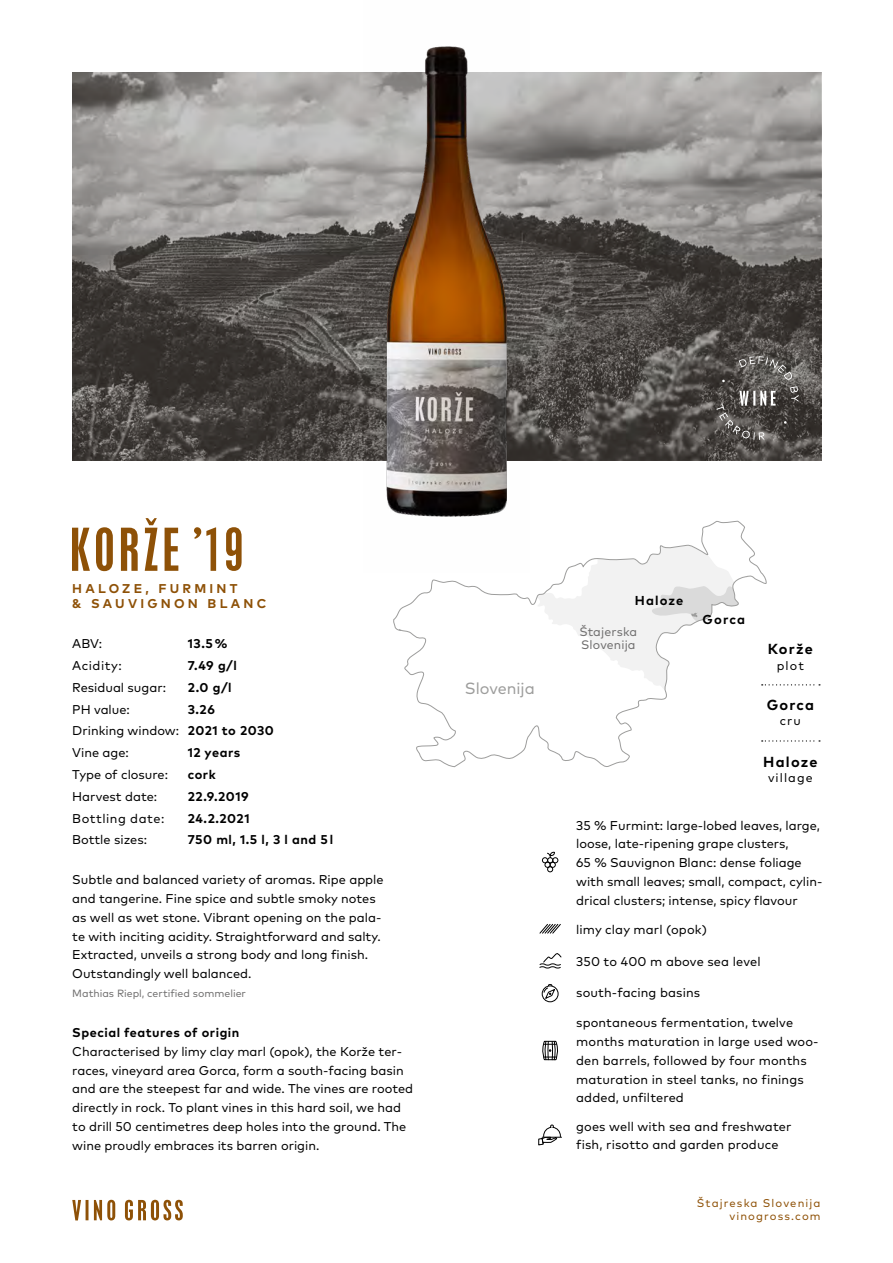
<style>
.page{position:relative;width:893px;height:1263px;background:#fff}
.page>*{position:absolute;margin:0;border:0;box-sizing:border-box;transform-origin:0 0}
.t1{font:condensed 52.5px "Placard";letter-spacing:.09em;color:#8e5107}
.t2{font:16.2px "Mark Pro";color:#9d9d9c}
.t3{font:700 14.55px "Mark Pro";letter-spacing:.085em;color:#000}
.t4{font:700 12.9px "Mark Pro";letter-spacing:.085em;color:#000}
.t5{font:12.75px/18.8px "Mark Pro";color:#000}
.t6{font:700 12.75px "Mark Pro";letter-spacing:.04em;color:#000}
.t7{font:700 12.75px/15px "Mark Pro";letter-spacing:.255em;color:#8e5107}
.t8{font:12.75px "Mark Pro";letter-spacing:.04em;color:#000}
.t9{font:12.3px/12.6px "Mark Pro";letter-spacing:.01em;color:#706f6f}
.t10{font:12.3px "Mark Pro";letter-spacing:.09em;color:#000}
.t11{font:11.25px/13.5px "Mark Pro";letter-spacing:.1em;color:#8e5107;text-align:right}
.t12{font:10.5px "Mark Pro";color:#706f6f}
.s1{font-weight:700}
</style>
<div class="page">
<img style="left:72px;top:72px;width:749px;height:388px">
<img style="left:363px;top:46px;width:167px;height:471px">
<svg style="left:716px;top:356px;width:83px;height:84px;background:#5e5a57"></svg>
<svg style="left:542px;top:852px;width:16px;height:20px"></svg>
<svg style="left:538px;top:1124px;width:24px;height:21px"></svg>
<svg style="left:539px;top:953px;width:23px;height:16px"></svg>
<div style="left:542px;top:985px;width:16px;height:17px;border:1px solid #000;border-radius:50%"></div>
<svg style="left:543px;top:984px;width:13px;height:15px"></svg>
<svg style="left:542px;top:1040px;width:16px;height:20px"></svg>
<svg style="left:539px;top:924px;width:22px;height:10px"></svg>
<svg style="left:72px;top:1200px;width:111px;height:20px"></svg>
<svg style="left:768px;top:684px;width:52px;height:1px"></svg>
<svg style="left:768px;top:740px;width:52px;height:1px"></svg>
<svg style="left:393px;top:521px;width:374px;height:247px"></svg>
<h1 class="t1" style="left:70px;top:517px;width:174px">KORŽE ’19</h1>
<p class="t7" style="left:72px;top:580px;width:196px">HALOZE, FURMINT<br>&amp; SAUVIGNON BLANC</p>
<p class="t5" style="left:72px;top:633px;width:31px">ABV:</p>
<p class="t6" style="left:188px;top:634px;width:41px">13.5 %</p>
<p class="t8" style="left:72px;top:656px;width:51px">Acidity:</p>
<p class="t6" style="left:188px;top:656px;width:50px">7.49 g/l</p>
<p class="t5" style="left:72px;top:677px;width:95px">Residual sugar:</p>
<p class="t6" style="left:188px;top:678px;width:45px">2.0 g/l</p>
<p class="t5" style="left:72px;top:699px;width:59px">PH value:</p>
<p class="t5" style="left:72px;top:697px;width:203px;line-height:21.8px;text-indent:116px"><span class="s1">3.26<br></span>Drinking window: <span class="s1">2021 to 2030<br></span>Vine age:</p>
<p class="t6" style="left:188px;top:743px;width:54px">12 years</p>
<p class="t5" style="left:72px;top:764px;width:97px">Type of closure:</p>
<p class="t6" style="left:188px;top:765px;width:29px">cork</p>
<p class="t5" style="left:72px;top:786px;width:87px">Harvest date:</p>
<p class="t6" style="left:188px;top:786px;width:62px">22.9.2019</p>
<p class="t8" style="left:72px;top:808px;width:94px">Bottling date:</p>
<p class="t6" style="left:188px;top:808px;width:63px">24.2.2021</p>
<p class="t5" style="left:72px;top:829px;width:76px">Bottle sizes:</p>
<p class="t6" style="left:188px;top:830px;width:147px">750 ml, 1.5 l, 3 l and 5 l</p>
<p class="t5" style="left:72px;top:869px;width:313px">Subtle and balanced variety of aromas. Ripe apple and tangerine. Fine spice and subtle smoky notes as well as wet stone. Vibrant opening on the pala&shy;te with inciting acidity. Straightforward and salty.<br>Extracted, unveils a strong body and long finish.<br>Outstandingly well balanced.</p>
<p class="t12" style="left:72px;top:985px;width:175px">Mathias Riepl, certified sommelier</p>
<p class="t6" style="left:72px;top:1023px;width:169px">Special features of origin</p>
<p class="t5" style="left:72px;top:1041px;width:342px">Characterised by limy clay marl (opok), the Korže ter&shy;races, vineyard area Gorca, form a south-facing basin and are the steepest far and wide. The vines are rooted directly in rock. To plant vines in this hard soil, we had to drill 50 centimetres deep holes into the ground. The wine proudly embraces its barren origin.</p>
<p class="t2" style="left:465px;top:676px;width:72px">Slovenija</p>
<p class="t4" style="left:635px;top:590px;width:50px">Haloze</p>
<p class="t9" style="left:579px;top:624px;width:59px">Štajerska<br>Slovenija</p>
<p class="t4" style="left:703px;top:609px;width:44px">Gorca</p>
<p class="t3" style="left:768px;top:638px;width:47px">Korže</p>
<p class="t10" style="left:777px;top:656px;width:29px">plot</p>
<p class="t3" style="left:767px;top:694px;width:49px">Gorca</p>
<p class="t10" style="left:780px;top:712px;width:23px">cru</p>
<p class="t3" style="left:763px;top:751px;width:56px">Haloze</p>
<p class="t10" style="left:768px;top:769px;width:46px">village</p>
<p class="t5" style="left:576px;top:815px;width:248px">35 % Furmint: large-lobed leaves, large, loose, late-ripening grape clusters,<br>65 % Sauvignon Blanc: dense foliage with small leaves; small, compact, cylin&shy;drical clusters; intense, spicy flavour</p>
<p class="t5" style="left:576px;top:919px;width:132px">limy clay marl (opok)</p>
<p class="t5" style="left:576px;top:951px;width:186px">350 to 400 m above sea level</p>
<p class="t5" style="left:576px;top:982px;width:126px">south-facing basins</p>
<p class="t5" style="left:576px;top:1012px;width:244px">spontaneous fermentation, twelve months maturation in large used woo&shy;den barrels, followed by four months maturation in steel tanks, no finings added, unfiltered</p>
<p class="t5" style="left:576px;top:1116px;width:217px">goes well with sea and freshwater fish, risotto and garden produce</p>
<p class="t11" style="left:697px;top:1195px;width:125px">Štajreska Slovenija vinogross.com</p>
</div>
